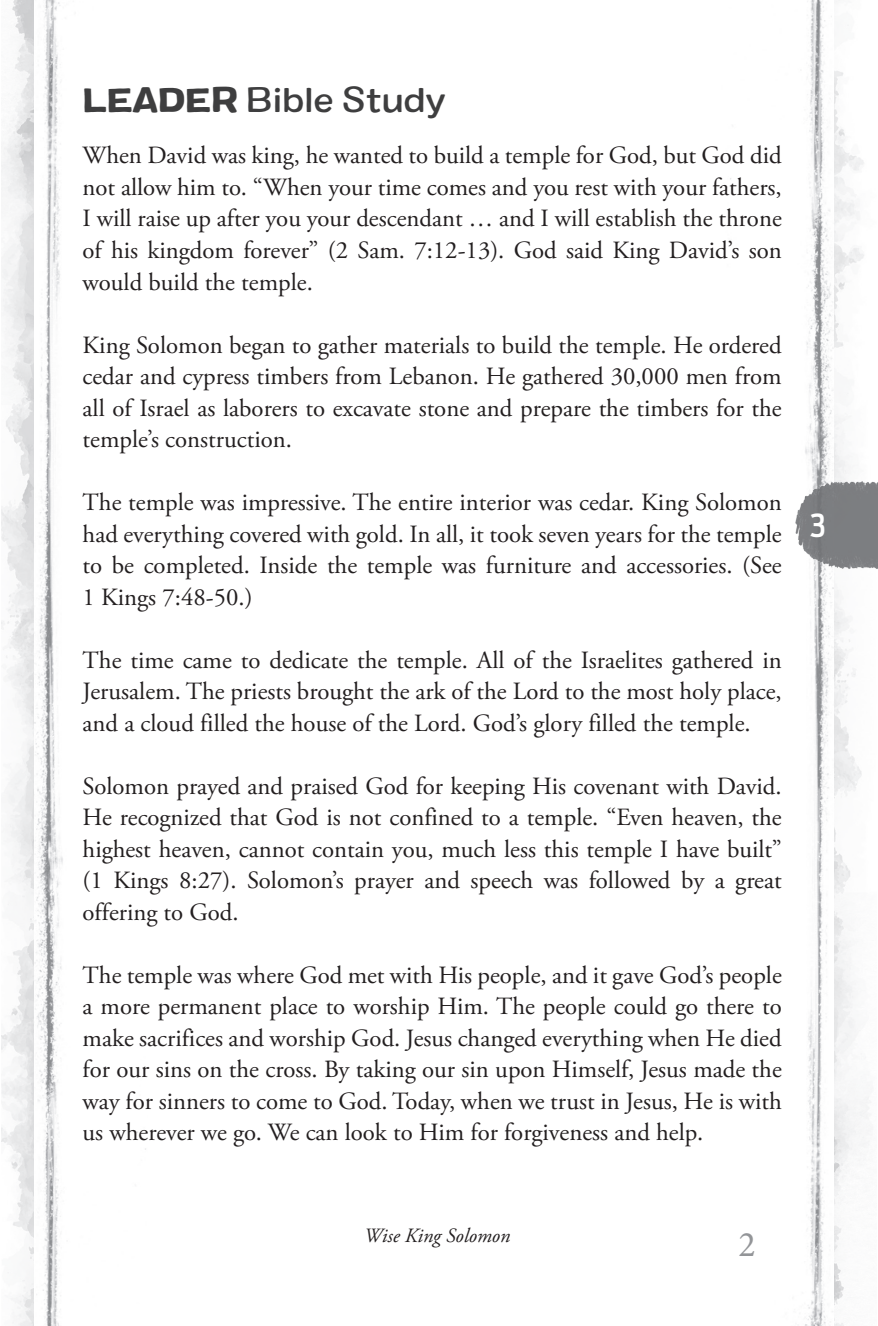
<style>
.page{position:relative;width:878px;height:1326px;background:#fff}
.page>*{position:absolute;margin:0;border:0;box-sizing:border-box;transform-origin:0 0}
.t1{font:36px "Minion Pro";color:#939598}
.t2{font:500 expanded 33.75px "Colby";letter-spacing:-.015em;color:#3e3e3f}
.t3{font:500 31.5px "Antenna Cond";color:#fff}
.t4{font:24.75px/31.5px "Adobe Garamond Pro";color:#231f20;text-align:justify}
.t5{font:italic 20.25px "Adobe Garamond Pro";color:#231f20}
.s1{font-family:"Colby Ex Bld";font-weight:400;font-stretch:normal}
</style>
<div class="page">
<img style="left:833px;top:0;width:38px;height:1326px">
<img style="left:722px;top:0;width:111px;height:1326px">
<img style="left:2px;top:0;width:32px;height:1326px">
<img style="left:34px;top:0;width:112px;height:1326px">
<img style="left:787px;top:477px;width:90px;height:96px">
<h2 class="t2" style="left:83px;top:78px;width:365px"><span class="s1">LEADER</span> Bible Study</h2>
<p class="t4" style="left:83px;top:141px;width:700px">When David was king, he wanted to build a temple for God, but God did not allow him to. “When your time comes and you rest with your fathers, I will raise up after you your descendant … and I will establish the throne of his kingdom forever” (2 Sam. 7:12-13). God said King David’s son would build the temple.</p>
<p class="t4" style="left:83px;top:330px;width:700px">King Solomon began to gather materials to build the temple. He ordered cedar and cypress timbers from Lebanon. He gathered 30,000 men from all of Israel as laborers to excavate stone and prepare the timbers for the temple’s construction.</p>
<p class="t4" style="left:83px;top:487px;width:700px">The temple was impressive. The entire interior was cedar. King Solomon had everything covered with gold. In all, it took seven years for the temple to be completed. Inside the temple was furniture and accessories. (See 1 Kings 7:48-50.)</p>
<p class="t4" style="left:83px;top:645px;width:700px">The time came to dedicate the temple. All of the Israelites gathered in Jerusalem. The priests brought the ark of the Lord to the most holy place, and a cloud filled the house of the Lord. God’s glory filled the temple.</p>
<p class="t4" style="left:83px;top:771px;width:700px">Solomon prayed and praised God for keeping His covenant with David.<br>He recognized that God is not confined to a temple. “Even heaven, the highest heaven, cannot contain you, much less this temple I have built” (1 Kings 8:27). Solomon’s prayer and speech was followed by a great offering to God.</p>
<p class="t4" style="left:83px;top:960px;width:700px">The temple was where God met with His people, and it gave God’s people a more permanent place to worship Him. The people could go there to make sacrifices and worship God. Jesus changed everything when He died for our sins on the cross. By taking our sin upon Himself, Jesus made the way for sinners to come to God. Today, when we trust in Jesus, He is with us wherever we go. We can look to Him for forgiveness and help.</p>
<p class="t3" style="left:809px;top:507px;width:18px">3</p>
<p class="t5" style="left:364px;top:1223px;width:147px">Wise King Solomon</p>
<h1 class="t1" style="left:738px;top:1220px;width:19px">2</h1>
</div>
